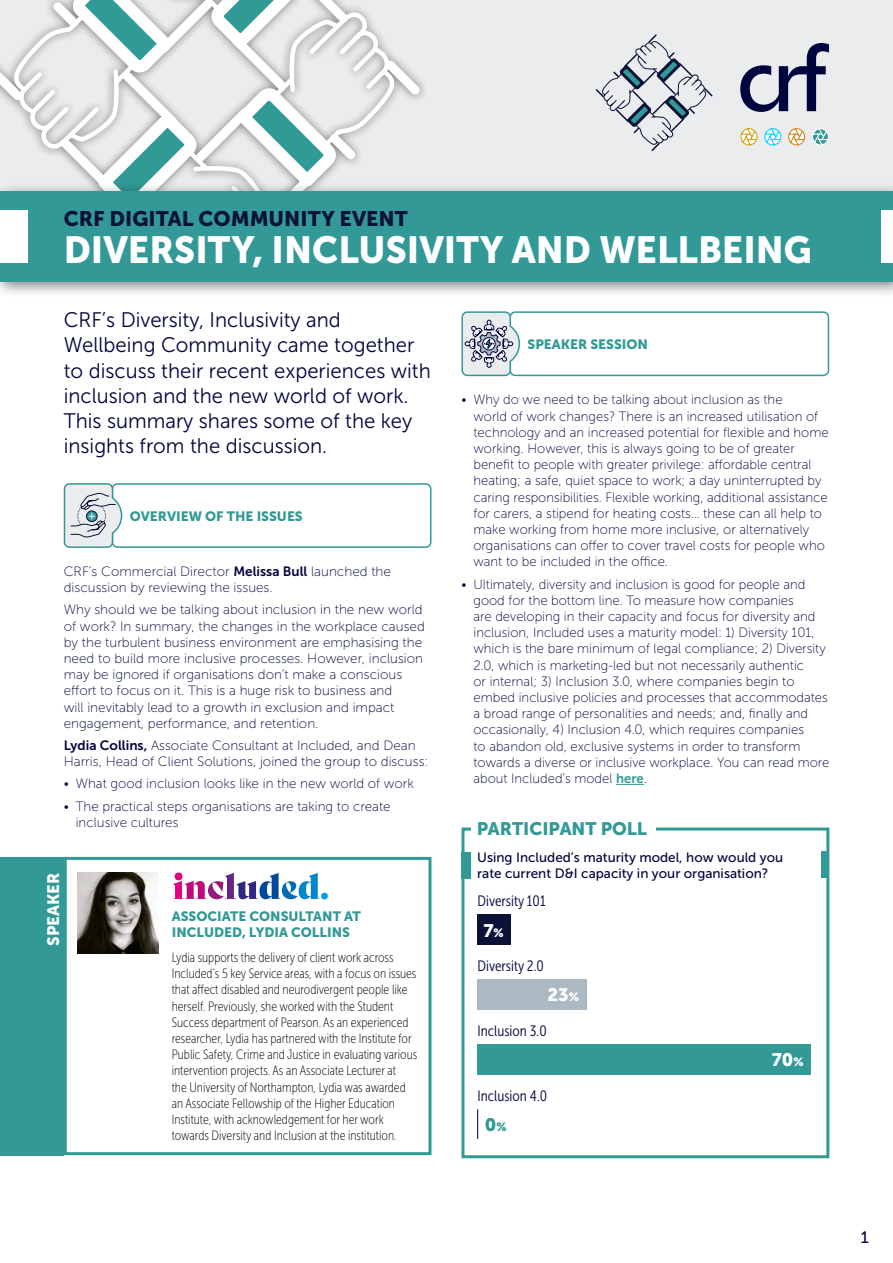
<style>
.page{position:relative;width:893px;height:1263px;background:#fff}
.page>*{position:absolute;margin:0;border:0;box-sizing:border-box;transform-origin:0 0}
.t1{font:37.5px "Museo Sans 900";color:#fff}
.t2{font:21px/25.2px "Museo Sans 300";color:#00053e}
.t3{font:21px "Museo Sans 900";color:#0a1238}
.t4{font:18px "Museo Sans 900";color:#319996}
.t5{font:18px "Museo Sans 900";color:#fff}
.t6{font:16.5px "Museo Sans 900";color:#fff}
.t7{font:16.5px "Museo Sans 500";color:#00053e}
.t8{font:15px "Museo Sans Cond 300";color:#00053e}
.t9{font:13.5px/16.2px "Museo Sans 100";color:#00053e}
.t10{font:13.5px/16.2px "Museo Sans Cond 100";color:#000}
.t11{font:13.5px/16.2px "Museo Sans 500";color:#00053e}
.t12{font:13.5px/16.2px "Museo Sans 900";color:#329996}
.s1{font-family:"Museo Sans 700"}
.s2{font-family:"Museo Sans 700";color:#329996}
.s3{font-size:12px}
</style>
<div class="page">
<div style="left:0;top:0;width:893px;height:191px;background:#ebecee"></div>
<svg style="left:740px;top:43px;width:89px;height:69px"></svg>
<svg style="left:740px;top:128px;width:18px;height:18px"></svg>
<svg style="left:764px;top:128px;width:18px;height:18px"></svg>
<svg style="left:788px;top:128px;width:41px;height:18px"></svg>
<svg style="left:0;top:0;width:424px;height:181px"></svg>
<svg style="left:227px;top:76px;width:120px;height:106px"></svg>
<svg style="left:200px;top:0;width:121px;height:59px"></svg>
<svg style="left:61px;top:0;width:121px;height:84px"></svg>
<svg style="left:87px;top:102px;width:121px;height:80px"></svg>
<div style="left:0;top:182px;width:893px;height:117px;background:#000;opacity:.5"></div>
<div style="left:0;top:191px;width:893px;height:90px;background:#329996"></div>
<div style="left:0;top:210px;width:27px;height:53px;background:#fff"></div>
<div style="left:881px;top:210px;width:12px;height:53px;background:#fff"></div>
<svg style="left:595px;top:34px;width:118px;height:117px"></svg>
<svg style="left:616px;top:784px;width:28px;height:1px"></svg>
<div style="left:64px;top:857px;width:367px;height:298px;border:3px solid #329996"></div>
<img style="left:78px;top:872px;width:81px;height:81px">
<div style="left:0;top:857px;width:64px;height:298px;background:#329996"></div>
<svg style="left:173px;top:872px;width:146px;height:27px"></svg>
<div style="left:321px;top:893px;width:7px;height:6px;background:#009fe3;border-radius:50%"></div>
<div style="left:461px;top:827px;width:368px;height:331px;border:3px solid #319996"></div>
<div style="left:471px;top:813px;width:185px;height:30px;background:#fff"></div>
<div style="left:461px;top:852px;width:10px;height:27px;background:#319996"></div>
<div style="left:821px;top:852px;width:6px;height:26px;background:#319996"></div>
<hr style="left:477px;top:1109px;width:1px;height:30px;background:#00053e">
<div style="left:477px;top:1044px;width:334px;height:30px;background:#329996"></div>
<div style="left:477px;top:979px;width:110px;height:30px;background:#acb8c2"></div>
<div style="left:477px;top:915px;width:34px;height:30px;background:#0a1238"></div>
<div style="left:112px;top:483px;width:319px;height:65px;border:2px solid #329996;border-radius:5px"></div>
<svg style="left:63px;top:483px;width:60px;height:65px;background:#c9d6d9"></svg>
<div style="left:509px;top:311px;width:320px;height:65px;border:2px solid #329996;border-radius:5px"></div>
<svg style="left:461px;top:311px;width:60px;height:66px;background:#bcc8d0"></svg>
<h2 class="t3" style="left:64px;top:207px;width:345px">CRF DIGITAL COMMUNITY EVENT</h2>
<h1 class="t1" style="left:64px;top:228px;width:750px">DIVERSITY, INCLUSIVITY AND WELLBEING</h1>
<h2 class="t2" style="left:64px;top:307px;width:369px">CRF’s Diversity, Inclusivity and Wellbeing Community came together to discuss their recent experiences with inclusion and the new world of work.<br>This summary shares some of the key insights from the discussion.</h2>
<p class="t12" style="left:130px;top:508px;width:174px">OVERVIEW OF THE ISSUES</p>
<p class="t9" style="left:64px;top:563px;width:329px">CRF’s Commercial Director <span class="s1">Melissa Bull</span> launched the discussion by reviewing the issues.</p>
<p class="t9" style="left:64px;top:602px;width:363px">Why should we be talking about inclusion in the new world of work? In summary, the changes in the workplace caused by the turbulent business environment are emphasising the need to build more inclusive processes. However, inclusion may be ignored if organisations don’t make a conscious effort to focus on it. This is a huge risk to business and<br>will inevitably lead to a growth in exclusion and impact engagement, performance, and retention.</p>
<p class="t9" style="left:64px;top:737px;width:366px"><span class="s1">Lydia Collins,</span> Associate Consultant at Included, and Dean<br>Harris, Head of Client Solutions, joined the group to discuss:</p>
<p class="t9" style="left:64px;top:776px;width:352px">• What good inclusion looks like in the new world of work</p>
<p class="t9" style="left:76px;top:798px;width:316px;text-indent:-12px">• The practical steps organisations are taking to create inclusive cultures</p>
<p class="t6" style="left:44px;top:946px;width:75px;rotate:-90deg">SPEAKER</p>
<p class="t12" style="left:172px;top:908px;width:191px">ASSOCIATE CONSULTANT AT<br>INCLUDED, LYDIA COLLINS</p>
<p class="t10" style="left:172px;top:949px;width:247px">Lydia supports the delivery of client work across Included’s 5 key Service areas, with a focus on issues that affect disabled and neurodivergent people like herself. Previously, she worked with the Student Success department of Pearson. As an experienced researcher, Lydia has partnered with the Institute for Public Safety, Crime and Justice in evaluating various intervention projects. As an Associate Lecturer at<br>the University of Northampton, Lydia was awarded an Associate Fellowship of the Higher Education Institute, with acknowledgement for her work towards Diversity and Inclusion at the institution.</p>
<p class="t12" style="left:528px;top:336px;width:122px">SPEAKER SESSION</p>
<p class="t9" style="left:473px;top:392px;width:357px;text-indent:-12px">• Why do we need to be talking about inclusion as the<br>world of work changes? There is an increased utilisation of technology and an increased potential for flexible and home working. However, this is always going to be of greater benefit to people with greater privilege: affordable central heating; a safe, quiet space to work; a day uninterrupted by caring responsibilities. Flexible working, additional assistance for carers, a stipend for heating costs… these can all help to make working from home more inclusive, or alternatively organisations can offer to cover travel costs for people who want to be included in the office.</p>
<p class="t9" style="left:473px;top:576px;width:357px;text-indent:-12px">• Ultimately, diversity and inclusion is good for people and good for the bottom line. To measure how companies<br>are developing in their capacity and focus for diversity and inclusion, Included uses a maturity model: 1) Diversity 101, which is the bare minimum of legal compliance; 2) Diversity 2.0, which is marketing-led but not necessarily authentic<br>or internal; 3) Inclusion 3.0, where companies begin to embed inclusive policies and processes that accommodates a broad range of personalities and needs; and, finally and occasionally, 4) Inclusion 4.0, which requires companies<br>to abandon old, exclusive systems in order to transform towards a diverse or inclusive workplace. You can read more about Included’s model <span class="s2">here</span>.</p>
<h3 class="t4" style="left:477px;top:818px;width:172px">PARTICIPANT POLL</h3>
<p class="t11" style="left:477px;top:849px;width:308px">Using Included’s maturity model, how would you rate current D&amp;I capacity in your organisation?</p>
<p class="t8" style="left:477px;top:893px;width:70px">Diversity 101</p>
<h3 class="t5" style="left:483px;top:920px;width:22px">7<span class="s3">%</span></h3>
<p class="t8" style="left:477px;top:958px;width:68px">Diversity 2.0</p>
<h3 class="t5" style="left:547px;top:985px;width:33px">23<span class="s3">%</span></h3>
<p class="t8" style="left:477px;top:1022px;width:71px">Inclusion 3.0</p>
<p class="t8" style="left:477px;top:1087px;width:71px">Inclusion 4.0</p>
<h3 class="t4" style="left:485px;top:1114px;width:23px">0<span class="s3">%</span></h3>
<h3 class="t5" style="left:772px;top:1049px;width:33px">70<span class="s3">%</span></h3>
<p class="t7" style="left:861px;top:1229px;width:10px">1</p>
</div>
